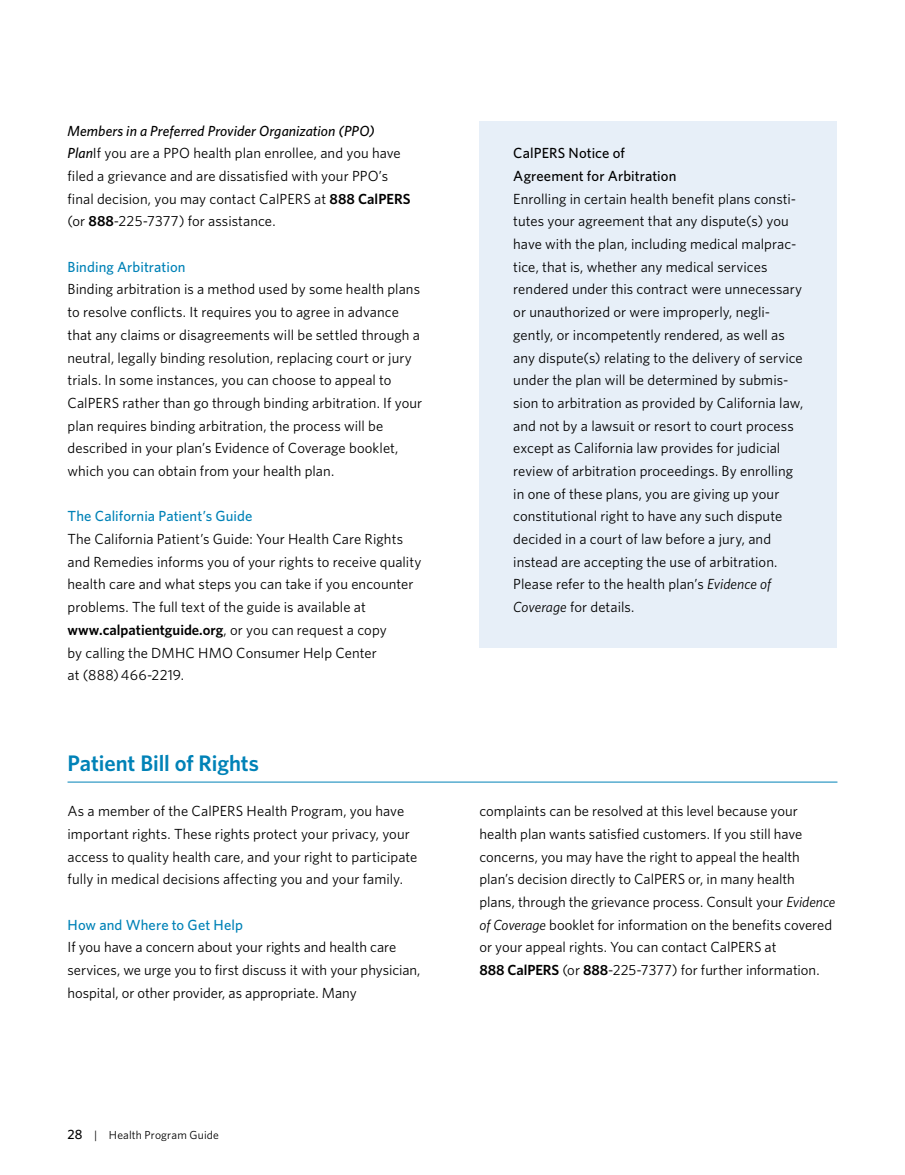
<style>
.page{position:relative;width:905px;height:1175px;background:#fff}
.page>*{position:absolute;margin:0;border:0;box-sizing:border-box;transform-origin:0 0}
.t1{font:600 22.5px "Whitney";letter-spacing:-.005em;color:#0082b7}
.t2{font:14.7px/22.6px "Whitney";color:#000}
.t3{font:500 14.7px "Whitney";letter-spacing:.005em;color:#0082b7}
.t4{font:500 14.7px/22.6px "Whitney";letter-spacing:.005em;color:#000}
.t5{font:11.7px "Whitney";letter-spacing:.015em;color:#000}
.s1{font-weight:500;font-style:italic}
.s2{font-weight:600}
.s3{font-weight:500;font-size:13.5px}
.s4{font-style:italic}
</style>
<div class="page">
<div style="left:479px;top:122px;width:358px;height:526px;background:#e7eff8"></div>
<hr style="left:68px;top:781px;width:769px;height:1px;background:#0082b7">
<p class="t2" style="left:68px;top:119px;width:344px"><span class="s1">Members in a Preferred Provider Organization (PPO)<br>Plan</span>If you are a PPO health plan enrollee, and you have filed a grievance and are dissatisfied with your PPO’s final decision, you may contact CalPERS at <span class="s2">888 CalPERS </span>(or <span class="s2">888</span>-225-7377) for assistance.</p>
<h4 class="t3" style="left:68px;top:257px;width:120px">Binding Arbitration</h4>
<p class="t2" style="left:68px;top:278px;width:356px">Binding arbitration is a method used by some health plans to resolve conflicts. It requires you to agree in advance that any claims or disagreements will be settled through a neutral, legally binding resolution, replacing court or jury trials. In some instances, you can choose to appeal to CalPERS rather than go through binding arbitration. If your plan requires binding arbitration, the process will be described in your plan’s Evidence of Coverage booklet, which you can obtain from your health plan.</p>
<h4 class="t3" style="left:68px;top:506px;width:186px">The California Patient’s Guide</h4>
<p class="t2" style="left:68px;top:527px;width:355px">The California Patient’s Guide: Your Health Care Rights and Remedies informs you of your rights to receive quality health care and what steps you can take if you encounter problems. The full text of the guide is available at <span class="s2">www.calpatientguide.org</span>, or you can request a copy<br>by calling the DMHC HMO Consumer Help Center<br>at (888) 466-2219.</p>
<h3 class="t1" style="left:68px;top:748px;width:193px">Patient Bill of Rights</h3>
<p class="t2" style="left:68px;top:799px;width:351px">As a member of the CalPERS Health Program, you have important rights. These rights protect your privacy, your access to quality health care, and your right to participate fully in medical decisions affecting you and your family.</p>
<h4 class="t3" style="left:68px;top:915px;width:177px">How and Where to Get Help</h4>
<p class="t2" style="left:68px;top:935px;width:354px">If you have a concern about your rights and health care services, we urge you to first discuss it with your physician, hospital, or other provider, as appropriate. Many</p>
<p class="t5" style="left:68px;top:1126px;width:153px"><span class="s3">28</span> | Health Program Guide</p>
<h5 class="t4" style="left:513px;top:142px;width:165px">CalPERS Notice of<br>Agreement for Arbitration</h5>
<p class="t2" style="left:513px;top:187px;width:291px">Enrolling in certain health benefit plans consti&shy;tutes your agreement that any dispute(s) you have with the plan, including medical malprac&shy;tice, that is, whether any medical services rendered under this contract were unnecessary or unauthorized or were improperly, negli&shy;gently, or incompetently rendered, as well as any dispute(s) relating to the delivery of service under the plan will be determined by submis&shy;sion to arbitration as provided by California law, and not by a lawsuit or resort to court process except as California law provides for judicial review of arbitration proceedings. By enrolling in one of these plans, you are giving up your constitutional right to have any such dispute decided in a court of law before a jury, and instead are accepting the use of arbitration.<br>Please refer to the health plan’s <span class="s4">Evidence of Coverage</span> for details.</p>
<p class="t2" style="left:479px;top:799px;width:357px">complaints can be resolved at this level because your health plan wants satisfied customers. If you still have concerns, you may have the right to appeal the health plan’s decision directly to CalPERS or, in many health<br>plans, through the grievance process. Consult your <span class="s4">Evidence of Coverage</span> booklet for information on the benefits covered or your appeal rights. You can contact CalPERS at<br><span class="s2">888 CalPERS</span> (or <span class="s2">888</span>-225-7377) for further information.</p>
</div>
